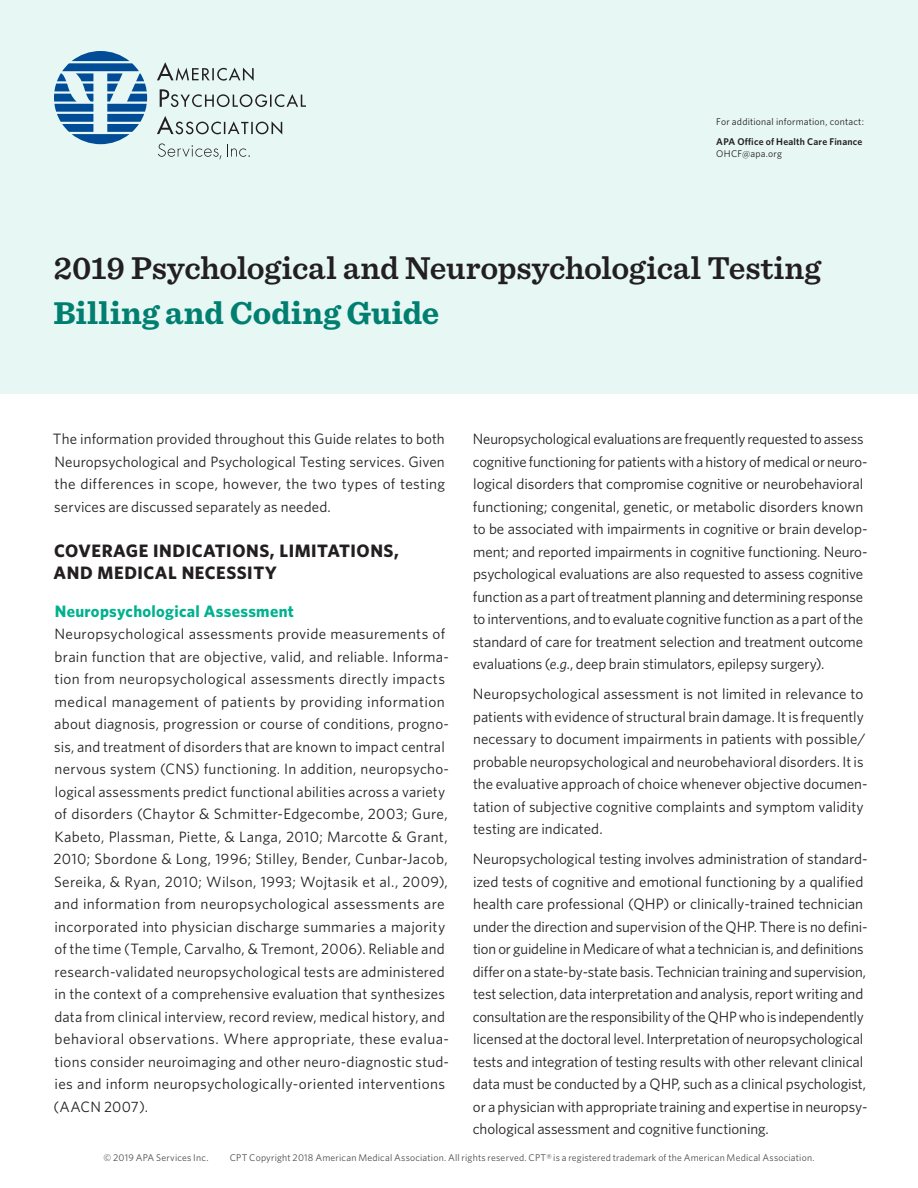
<style>
.page{position:relative;width:918px;height:1188px;background:#fff}
.page>*{position:absolute;margin:0;border:0;box-sizing:border-box;transform-origin:0 0}
.t1{font:600 33px/45px "Sentinel";letter-spacing:-.005em;color:#231f20}
.t2{font:700 18px/22.5px "Whitney";letter-spacing:.03em;color:#231f20}
.t3{font:700 16.5px "Whitney";letter-spacing:.02em;color:#00b18f}
.Body{font:15px/22.5px "Whitney";color:#231f20}
.t4{font:9.75px "Whitney";letter-spacing:.02em;color:#4b4c4d}
.Contact_Info{font:9.75px "Whitney";letter-spacing:.02em;color:#231f20}
.Contact_Info-2{font:600 9.75px "Whitney";letter-spacing:.02em;color:#231f20}
.s1{font-weight:700;color:#007f71}
.s2{font-style:italic}
</style>
<div class="page">
<div style="left:0;top:0;width:918px;height:394px;background:#e6f7f4"></div>
<svg style="left:157px;top:116px;width:125px;height:19px"></svg>
<svg style="left:160px;top:89px;width:146px;height:18px"></svg>
<svg style="left:157px;top:62px;width:97px;height:19px"></svg>
<svg style="left:158px;top:143px;width:63px;height:16px"></svg>
<svg style="left:227px;top:144px;width:23px;height:13px"></svg>
<svg style="left:54px;top:51px;width:93px;height:93px"></svg>
<p class="Contact_Info" style="left:716px;top:115px;width:149px">For additional information, contact:</p>
<p class="Contact_Info-2" style="left:716px;top:135px;width:148px">APA Office of Health Care Finance</p>
<p class="Contact_Info" style="left:716px;top:147px;width:67px">OHCF@apa.org</p>
<h1 class="t1" style="left:53px;top:244px;width:769px">2019 Psychological and Neuropsychological Testing<br><span class="s1">Billing and Coding Guide</span></h1>
<p class="Body" style="left:53px;top:427px;width:394px;text-align:justify">The information provided throughout this Guide relates to both Neuropsychological and Psychological Testing services. Given the differences in scope, however, the two types of testing services are discussed separately as needed.</p>
<h2 class="t2" style="left:54px;top:539px;width:347px">COVERAGE INDICATIONS, LIMITATIONS,<br>AND MEDICAL NECESSITY</h2>
<h3 class="t3" style="left:55px;top:600px;width:241px">Neuropsychological Assessment</h3>
<p class="Body" style="left:53px;top:622px;width:397px">Neuropsychological assessments provide measurements of brain function that are objective, valid, and reliable. Informa&shy;tion from neuropsychological assessments directly impacts medical management of patients by providing information about diagnosis, progression or course of conditions, progno&shy;sis, and treatment of disorders that are known to impact central nervous system (CNS) functioning. In addition, neuropsycho&shy;logical assessments predict functional abilities across a variety of disorders (Chaytor &amp; Schmitter-Edgecombe, 2003; Gure, Kabeto, Plassman, Piette, &amp; Langa, 2010; Marcotte &amp; Grant, 2010; Sbordone &amp; Long, 1996; Stilley, Bender, Cunbar-Jacob, Sereika, &amp; Ryan, 2010; Wilson, 1993; Wojtasik et al., 2009), and information from neuropsychological assessments are incorporated into physician discharge summaries a majority of the time (Temple, Carvalho, &amp; Tremont, 2006). Reliable and research-validated neuropsychological tests are administered in the context of a comprehensive evaluation that synthesizes data from clinical interview, record review, medical history, and behavioral observations. Where appropriate, these evalua&shy;tions consider neuroimaging and other neuro-diagnostic stud&shy;ies and inform neuropsychologically-oriented interventions (AACN 2007).</p>
<p class="Body" style="left:473px;top:427px;width:396px">Neuropsychological evaluations are frequently requested to assess cognitive functioning for patients with a history of medical or neuro&shy;logical disorders that compromise cognitive or neurobehavioral functioning; congenital, genetic, or metabolic disorders known to be associated with impairments in cognitive or brain develop&shy;ment; and reported impairments in cognitive functioning. Neuro&shy;psychological evaluations are also requested to assess cognitive function as a part of treatment planning and determining response to interventions, and to evaluate cognitive function as a part of the standard of care for treatment selection and treatment outcome evaluations (<span class="s2">e.g.</span>, deep brain stimulators, epilepsy surgery).</p>
<p class="Body" style="left:473px;top:682px;width:396px">Neuropsychological assessment is not limited in relevance to patients with evidence of structural brain damage. It is frequently necessary to document impairments in patients with possible/ probable neuropsychological and neurobehavioral disorders. It is the evaluative approach of choice whenever objective documen&shy;tation of subjective cognitive complaints and symptom validity testing are indicated.</p>
<p class="Body" style="left:473px;top:847px;width:396px">Neuropsychological testing involves administration of standard&shy;ized tests of cognitive and emotional functioning by a qualified health care professional (QHP) or clinically-trained technician under the direction and supervision of the QHP. There is no defini&shy;tion or guideline in Medicare of what a technician is, and definitions differ on a state-by-state basis. Technician training and supervision, test selection, data interpretation and analysis, report writing and consultation are the responsibility of the QHP who is independently licensed at the doctoral level. Interpretation of neuropsychological tests and integration of testing results with other relevant clinical data must be conducted by a QHP, such as a clinical psychologist, or a physician with appropriate training and expertise in neuropsy&shy;chological assessment and cognitive functioning.</p>
<p class="t4" style="left:103px;top:1151px;width:107px">© 2019 APA Services Inc.</p>
<p class="t4" style="left:230px;top:1151px;width:586px">CPT Copyright 2018 American Medical Association. All rights reserved. CPT® is a registered trademark of the American Medical Association.</p>
</div>
